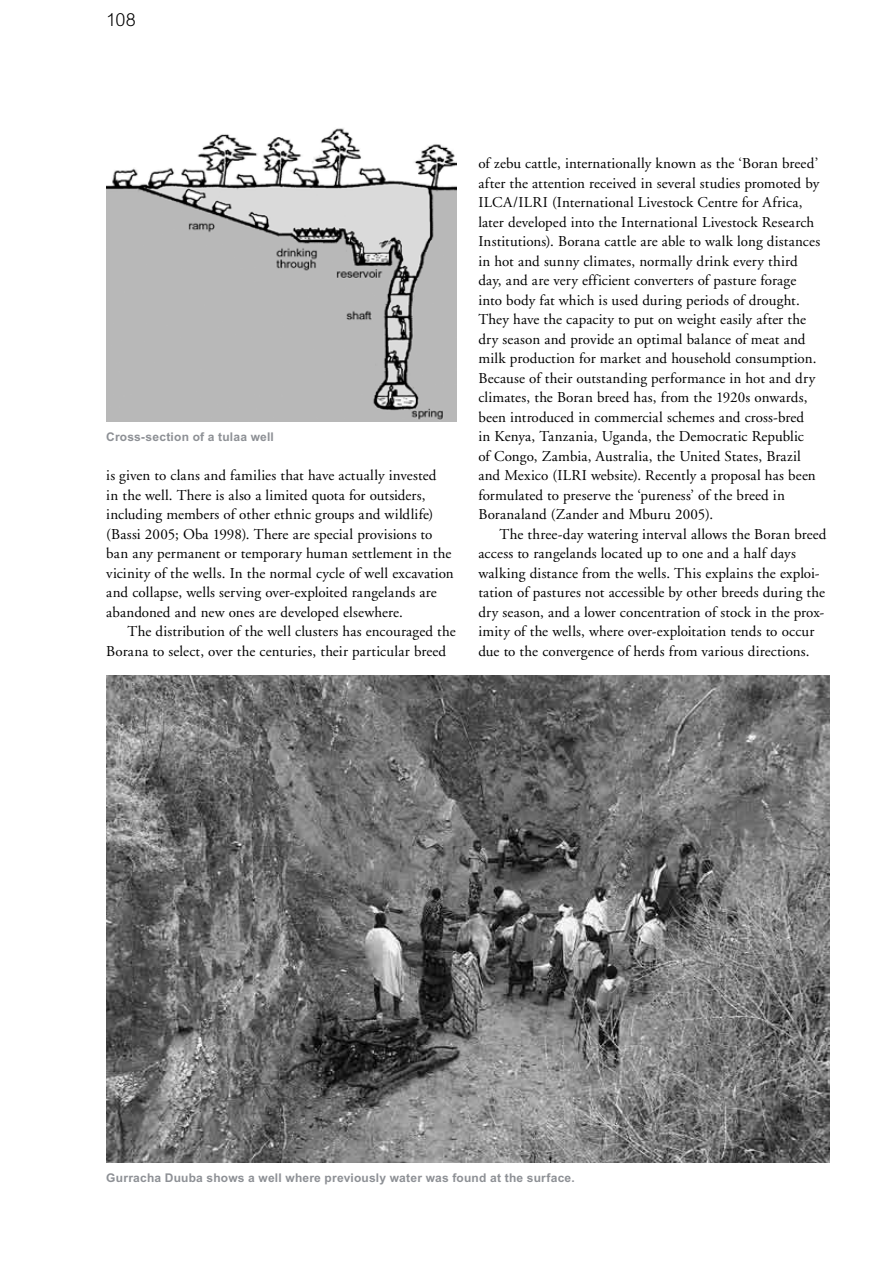
<style>
.page{position:relative;width:893px;height:1263px;background:#fff}
.page>*{position:absolute;margin:0;border:0;box-sizing:border-box;transform-origin:0 0}
.t1{font:300 18px "M Arial";color:#000}
.t2{font:15px/19.5px "Adobe Garamond";letter-spacing:.01em;color:#000}
.t3{font:700 12px "M Arial";letter-spacing:.015em;color:#8d9095}
</style>
<div class="page">
<img style="left:106px;top:128px;width:351px;height:294px">
<img style="left:106px;top:675px;width:723px;height:488px">
<p class="t1" style="left:106px;top:10px;width:31px">108</p>
<p class="t3" style="left:106px;top:430px;width:169px">Cross-section of a tulaa well</p>
<p class="t2" style="left:106px;top:466px;width:349px">is given to clans and families that have actually invested<br>in the well. There is also a limited quota for outsiders, including members of other ethnic groups and wildlife) (Bassi 2005; Oba 1998). There are special provisions to ban any permanent or temporary human settlement in the vicinity of the wells. In the normal cycle of well excavation and collapse, wells serving over-exploited rangelands are abandoned and new ones are developed elsewhere.</p>
<p class="t2" style="left:106px;top:622px;width:351px;text-indent:21px">The distribution of the well clusters has encouraged the<br>Borana to select, over the centuries, their particular breed</p>
<p class="t2" style="left:478px;top:154px;width:343px">of zebu cattle, internationally known as the ‘Boran breed’ after the attention received in several studies promoted by ILCA/ILRI (International Livestock Centre for Africa, later developed into the International Livestock Research Institutions). Borana cattle are able to walk long distances in hot and sunny climates, normally drink every third day, and are very efficient converters of pasture forage into body fat which is used during periods of drought.<br>They have the capacity to put on weight easily after the dry season and provide an optimal balance of meat and milk production for market and household consumption.<br>Because of their outstanding performance in hot and dry climates, the Boran breed has, from the 1920s onwards, been introduced in commercial schemes and cross-bred<br>in Kenya, Tanzania, Uganda, the Democratic Republic<br>of Congo, Zambia, Australia, the United States, Brazil and Mexico (ILRI website). Recently a proposal has been formulated to preserve the ‘pureness’ of the breed in Boranaland (Zander and Mburu 2005).</p>
<p class="t2" style="left:478px;top:525px;width:350px;text-indent:21px">The three-day watering interval allows the Boran breed access to rangelands located up to one and a half days walking distance from the wells. This explains the exploi&shy;tation of pastures not accessible by other breeds during the dry season, and a lower concentration of stock in the prox&shy;imity of the wells, where over-exploitation tends to occur due to the convergence of herds from various directions.</p>
<p class="t3" style="left:106px;top:1171px;width:470px">Gurracha Duuba shows a well where previously water was found at the surface.</p>
</div>
